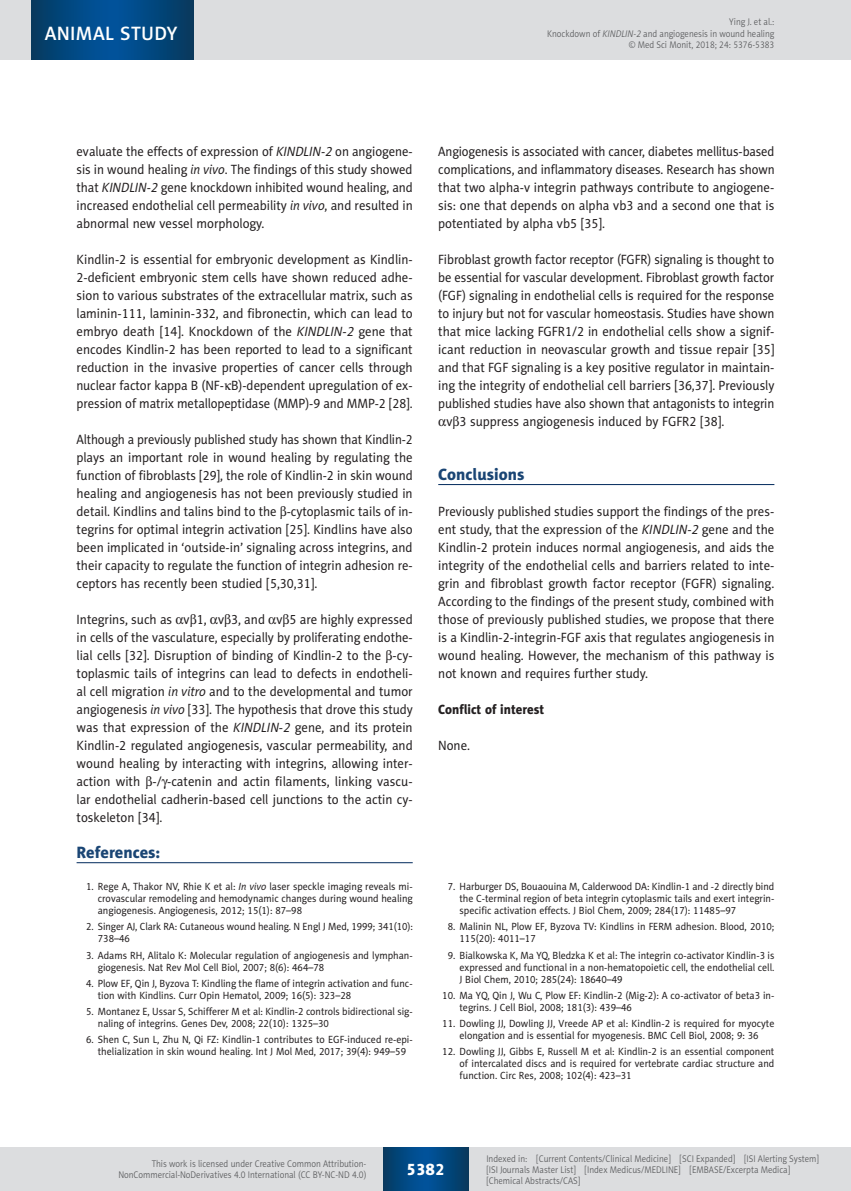
<style>
.page{position:relative;width:851px;height:1191px;background:#fff}
.page>*{position:absolute;margin:0;border:0;box-sizing:border-box;transform-origin:0 0}
.t1{font:19.5px "Naomi Sans EFN Medium";letter-spacing:.015em;color:#fff}
.MSM_Headline_1{font:16.5px "Naomi Sans EFN Heavy";color:#1a4574}
.MSM_Referencje_Tytul{font:16.5px "Naomi Sans EFN Heavy";color:#1a4574}
.t2{font:16.5px "Naomi Sans EFN Heavy";color:#fff}
.MSM_Body{font:13.5px/18px "Naomi Sans EFN";color:#231f20;text-align:justify;scale:.95 1}
.MSM_Body-2{font:13.5px/18px "Naomi Sans EFN";color:#231f20;text-align:justify;scale:.94 1}
.MSM_Body-3{font:13.5px/18px "Naomi Sans EFN";color:#231f20;text-align:justify;scale:.93 1}
.MSM_Headline_2{font:13.5px "Naomi Sans EFN Heavy";color:#231f20;scale:.95 1}
.MSM_Referencje_punkt{font:10.5px/12px "Naomi Sans EFN";color:#231f20;scale:.95 1}
.MSM_Referencje_punkt-2{font:10.5px/12px "Naomi Sans EFN";color:#231f20;scale:.94 1}
.t3{font:9.75px/11.2px "Naomi Sans EFN Light";color:#57585a;text-align:right;scale:.9 1}
.s1{font-style:italic}
.s2{font-family:"Standard Sym L"}
</style>
<div class="page">
<hr style="left:438px;top:484px;width:336px;height:1px;background:#00295c">
<hr style="left:77px;top:862px;width:335px;height:1px;background:#00295c">
<div style="left:0;top:1148px;width:850px;height:43px;background:#dcdddf"></div>
<svg style="left:383px;top:1147px;width:85px;height:43px;background:#02477e"></svg>
<div style="left:0;top:0;width:850px;height:60px;background:#dcdddf"></div>
<hr style="left:850px;top:0;width:1px;height:60px;background:#dcdddf">
<svg style="left:32px;top:0;width:161px;height:60px;background:#02477f"></svg>
<h1 class="t1" style="left:45px;top:22px;width:134px">ANIMAL STUDY</h1>
<p class="t3" style="left:547px;top:16px;width:254px">Ying J. et al.:<br>Knockdown of <span class="s1">KINDLIN-2</span> and angiogenesis in wound healing © Med Sci Monit, 2018; 24: 5376-5383</p>
<p class="MSM_Body-2" style="left:77px;top:142px;width:359px">evaluate the effects of expression of <span class="s1">KINDLIN-2</span> on angiogene&shy;sis in wound healing <span class="s1">in vivo</span>. The findings of this study showed that <span class="s1">KINDLIN-2</span> gene knockdown inhibited wound healing, and increased endothelial cell permeability <span class="s1">in vivo</span>, and resulted in abnormal new vessel morphology.</p>
<p class="MSM_Body" style="left:77px;top:250px;width:355px">Kindlin-2 is essential for embryonic development as Kindlin-2-deficient embryonic stem cells have shown reduced adhe&shy;sion to various substrates of the extracellular matrix, such as laminin-111, laminin-332, and fibronectin, which can lead to embryo death [14]. Knockdown of the <span class="s1">KINDLIN-2</span> gene that encodes Kindlin-2 has been reported to lead to a significant reduction in the invasive properties of cancer cells through nuclear factor kappa B (NF-<span class="s2">k</span>B)-dependent upregulation of ex&shy;pression of matrix metallopeptidase (MMP)-9 and MMP-2 [28].</p>
<p class="MSM_Body-3" style="left:77px;top:430px;width:363px">Although a previously published study has shown that Kindlin-2 plays an important role in wound healing by regulating the function of fibroblasts [29], the role of Kindlin-2 in skin wound healing and angiogenesis has not been previously studied in detail. Kindlins and talins bind to the <span class="s2">b</span>-cytoplasmic tails of in&shy;tegrins for optimal integrin activation [25]. Kindlins have also been implicated in ‘outside-in’ signaling across integrins, and their capacity to regulate the function of integrin adhesion re&shy;ceptors has recently been studied [5,30,31].</p>
<p class="MSM_Body" style="left:77px;top:610px;width:355px">Integrins, such as <span class="s2">a</span>v<span class="s2">b</span>1, <span class="s2">a</span>v<span class="s2">b</span>3, and <span class="s2">a</span>v<span class="s2">b</span>5 are highly expressed in cells of the vasculature, especially by proliferating endothe&shy;lial cells [32]. Disruption of binding of Kindlin-2 to the <span class="s2">b</span>-cy&shy;toplasmic tails of integrins can lead to defects in endotheli&shy;al cell migration <span class="s1">in vitro</span> and to the developmental and tumor angiogenesis <span class="s1">in vivo</span> [33]. The hypothesis that drove this study was that expression of the <span class="s1">KINDLIN-2</span> gene, and its protein Kindlin-2 regulated angiogenesis, vascular permeability, and wound healing by interacting with integrins, allowing inter&shy;action with <span class="s2">b</span>-/<span class="s2">g</span>-catenin and actin filaments, linking vascu&shy;lar endothelial cadherin-based cell junctions to the actin cy&shy;toskeleton [34].</p>
<p class="MSM_Referencje_Tytul" style="left:77px;top:842px;width:85px">References:</p>
<p class="MSM_Referencje_punkt" style="left:98px;top:880px;width:333px;text-align:justify;text-indent:-12px">1. Rege A, Thakor NV, Rhie K et al: <span class="s1">In vivo</span> laser speckle imaging reveals mi&shy;crovascular remodeling and hemodynamic changes during wound healing angiogenesis. Angiogenesis, 2012; 15(1): 87–98</p>
<p class="MSM_Referencje_punkt-2" style="left:98px;top:921px;width:337px;text-indent:-12px">2. Singer AJ, Clark RA: Cutaneous wound healing. N Engl J Med, 1999; 341(10):<br>738–46</p>
<p class="MSM_Referencje_punkt" style="left:98px;top:949px;width:333px;text-indent:-12px">3. Adams RH, Alitalo K: Molecular regulation of angiogenesis and lymphan&shy;giogenesis. Nat Rev Mol Cell Biol, 2007; 8(6): 464–78</p>
<p class="MSM_Referencje_punkt" style="left:98px;top:977px;width:333px;text-indent:-12px">4. Plow EF, Qin J, Byzova T: Kindling the flame of integrin activation and func&shy;tion with Kindlins. Curr Opin Hematol, 2009; 16(5): 323–28</p>
<p class="MSM_Referencje_punkt-2" style="left:98px;top:1005px;width:336px;text-indent:-12px">5. Montanez E, Ussar S, Schifferer M et al: Kindlin-2 controls bidirectional sig&shy;naling of integrins. Genes Dev, 2008; 22(10): 1325–30</p>
<p class="MSM_Referencje_punkt" style="left:86px;top:1034px;width:345px;text-align:center">6. Shen C, Sun L, Zhu N, Qi FZ: Kindlin-1 contributes to EGF-induced re-epi&shy;thelialization in skin wound healing. Int J Mol Med, 2017; 39(4): 949–59</p>
<p class="MSM_Body-3" style="left:438px;top:142px;width:363px">Angiogenesis is associated with cancer, diabetes mellitus-based complications, and inflammatory diseases. Research has shown that two alpha-v integrin pathways contribute to angiogene&shy;sis: one that depends on alpha vb3 and a second one that is potentiated by alpha vb5 [35].</p>
<p class="MSM_Body-2" style="left:438px;top:250px;width:359px">Fibroblast growth factor receptor (FGFR) signaling is thought to be essential for vascular development. Fibroblast growth factor (FGF) signaling in endothelial cells is required for the response to injury but not for vascular homeostasis. Studies have shown that mice lacking FGFR1/2 in endothelial cells show a signif&shy;icant reduction in neovascular growth and tissue repair [35] and that FGF signaling is a key positive regulator in maintain&shy;ing the integrity of endothelial cell barriers [36,37]. Previously published studies have also shown that antagonists to integrin <span class="s2">a</span>v<span class="s2">b</span>3 suppress angiogenesis induced by FGFR2 [38].</p>
<p class="MSM_Headline_1" style="left:438px;top:464px;width:88px">Conclusions</p>
<p class="MSM_Body" style="left:438px;top:502px;width:355px">Previously published studies support the findings of the pres&shy;ent study, that the expression of the <span class="s1">KINDLIN-2</span> gene and the Kindlin-2 protein induces normal angiogenesis, and aids the integrity of the endothelial cells and barriers related to inte&shy;grin and fibroblast growth factor receptor (FGFR) signaling.<br>According to the findings of the present study, combined with those of previously published studies, we propose that there is a Kindlin-2-integrin-FGF axis that regulates angiogenesis in wound healing. However, the mechanism of this pathway is not known and requires further study.</p>
<p class="MSM_Headline_2" style="left:438px;top:701px;width:113px">Conflict of interest</p>
<p class="MSM_Body" style="left:438px;top:736px;width:35px">None.</p>
<p class="MSM_Referencje_punkt-2" style="left:459px;top:880px;width:336px;text-align:justify;text-indent:-12px">7. Harburger DS, Bouaouina M, Calderwood DA: Kindlin-1 and -2 directly bind the C-terminal region of beta integrin cytoplasmic tails and exert integrin&shy;specific activation effects. J Biol Chem, 2009; 284(17): 11485–97</p>
<p class="MSM_Referencje_punkt" style="left:459px;top:921px;width:333px;text-indent:-12px">8. Malinin NL, Plow EF, Byzova TV: Kindlins in FERM adhesion. Blood, 2010;<br>115(20): 4011–17</p>
<p class="MSM_Referencje_punkt" style="left:459px;top:949px;width:333px;text-align:justify;text-indent:-12px">9. Bialkowska K, Ma YQ, Bledzka K et al: The integrin co-activator Kindlin-3 is expressed and functional in a non-hematopoietic cell, the endothelial cell.<br>J Biol Chem, 2010; 285(24): 18640–49</p>
<p class="MSM_Referencje_punkt" style="left:459px;top:989px;width:333px;text-indent:-17px">10. Ma YQ, Qin J, Wu C, Plow EF: Kindlin-2 (Mig-2): A co-activator of beta3 in&shy;tegrins. J Cell Biol, 2008; 181(3): 439–46</p>
<p class="MSM_Referencje_punkt" style="left:442px;top:1017px;width:351px;text-align:center">11. Dowling JJ, Dowling JJ, Vreede AP et al: Kindlin-2 is required for myocyte elongation and is essential for myogenesis. BMC Cell Biol, 2008; 9: 36</p>
<p class="MSM_Referencje_punkt" style="left:459px;top:1046px;width:333px;text-align:justify;text-indent:-17px">12. Dowling JJ, Gibbs E, Russell M et al: Kindlin-2 is an essential component of intercalated discs and is required for vertebrate cardiac structure and function. Circ Res, 2008; 102(4): 423–31</p>
<p class="t3" style="left:118px;top:1158px;width:277px">This work is licensed under Creative Common Attribution-<br>NonCommercial-NoDerivatives 4.0 International (CC BY-NC-ND 4.0)</p>
<p class="t2" style="left:406px;top:1159px;width:40px">5382</p>
<p class="t3" style="left:486px;top:1152px;width:371px;text-align:left">Indexed in: [Current Contents/Clinical Medicine] [SCI Expanded] [ISI Alerting System] [ISI Journals Master List] [Index Medicus/MEDLINE] [EMBASE/Excerpta Medica] [Chemical Abstracts/CAS]</p>
</div>
